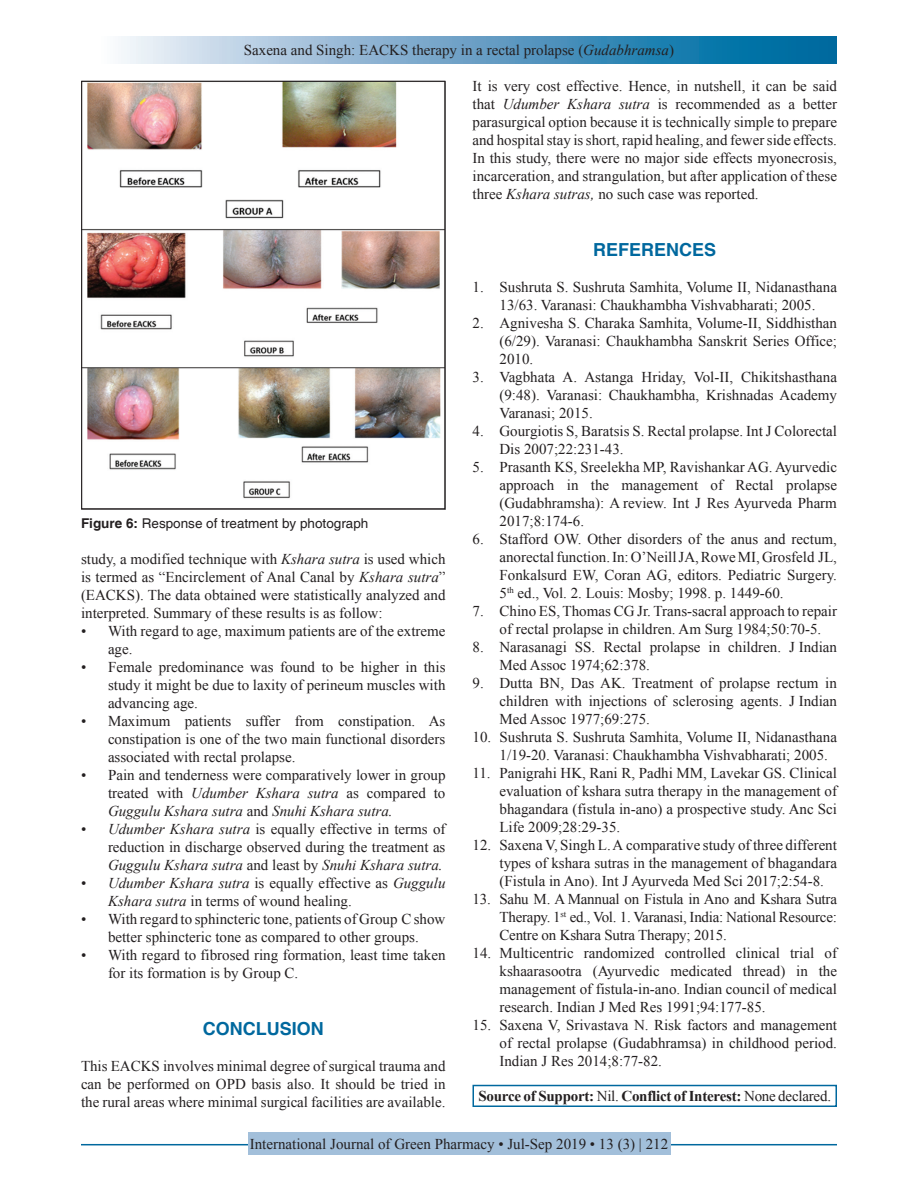
<style>
.page{position:relative;width:918px;height:1188px;background:#fff}
.page>*{position:absolute;margin:0;border:0;box-sizing:border-box;transform-origin:0 0}
.t1{font:700 18px "Helvetica";color:#00689e}
.REF{font:15px/18px "Times New Roman";color:#231f20;text-align:justify}
.L{font:15px/18px "Times New Roman";color:#231f20;text-align:justify}
.TX{font:15px/18px "Times New Roman";color:#231f20;text-align:justify}
.TX_No_After_Space{font:15px/18px "Times New Roman";color:#231f20;text-align:justify}
.LL{font:15px/18px "Times New Roman";color:#231f20}
.t2{font:700 15px "Times New Roman";letter-spacing:-.015em;color:#231f20}
.FGC{font:13.5px "Helvetica";color:#231f20}
.s1{font-style:italic}
.s2{font-weight:700}
.s3{font-weight:400}
</style>
<div class="page">
<div style="left:81px;top:37px;width:756px;height:27px;background:linear-gradient(to right,#fcf4fb,#005d99)"></div>
<hr style="left:81px;top:1144px;width:756px;height:1px;background:#00689e">
<div style="left:248px;top:1133px;width:422px;height:22px;background:#a2bfda"></div>
<img style="left:84px;top:83px;width:359px;height:416px">
<div style="left:82px;top:81px;width:363px;height:428px;border:1px solid #231f20"></div>
<div style="left:472px;top:1085px;width:365px;height:22px;border:2px solid #00689e"></div>
<p class="TX" style="left:244px;top:41px;width:432px">Saxena and Singh: EACKS therapy in a rectal prolapse (<span class="s1">Gudabhramsa</span>)</p>
<p class="FGC" style="left:81px;top:515px;width:289px"><span class="s2">Figure 6:</span> Response of treatment by photograph</p>
<p class="TX_No_After_Space" style="left:81px;top:550px;width:366px">study, a modified technique with <span class="s1">Kshara sutra</span> is used which is termed as “Encirclement of Anal Canal by <span class="s1">Kshara sutra</span>” (EACKS). The data obtained were statistically analyzed and interpreted. Summary of these results is as follow:</p>
<p class="L" style="left:108px;top:622px;width:339px;text-indent:-27px">• With regard to age, maximum patients are of the extreme age.</p>
<p class="L" style="left:108px;top:658px;width:339px;text-indent:-27px">• Female predominance was found to be higher in this study it might be due to laxity of perineum muscles with advancing age.</p>
<p class="L" style="left:108px;top:712px;width:339px;text-indent:-27px">• Maximum patients suffer from constipation. As constipation is one of the two main functional disorders associated with rectal prolapse.</p>
<p class="L" style="left:108px;top:766px;width:339px;text-indent:-27px">• Pain and tenderness were comparatively lower in group treated with <span class="s1">Udumber Kshara sutra</span> as compared to <span class="s1">Guggulu Kshara sutra</span> and <span class="s1">Snuhi Kshara sutra.</span></p>
<p class="L" style="left:108px;top:820px;width:339px;text-indent:-27px">• <span class="s1">Udumber Kshara sutra</span> is equally effective in terms of reduction in discharge observed during the treatment as <span class="s1">Guggulu Kshara sutra</span> and least by <span class="s1">Snuhi Kshara sutra.</span></p>
<p class="L" style="left:108px;top:874px;width:339px;text-indent:-27px">• <span class="s1">Udumber Kshara sutra</span> is equally effective as <span class="s1">Guggulu<br>Kshara sutra</span> in terms of wound healing.</p>
<p class="L" style="left:81px;top:910px;width:366px;text-align:center">• With regard to sphincteric tone, patients of Group C show better sphincteric tone as compared to other groups.</p>
<p class="LL" style="left:108px;top:946px;width:339px;text-indent:-27px">• With regard to fibrosed ring formation, least time taken for its formation is by Group C.</p>
<h1 class="t1" style="left:203px;top:1018px;width:122px">CONCLUSION</h1>
<p class="TX" style="left:81px;top:1057px;width:366px">This EACKS involves minimal degree of surgical trauma and can be performed on OPD basis also. It should be tried in the rural areas where minimal surgical facilities are available.</p>
<p class="TX" style="left:472px;top:77px;width:366px">It is very cost effective. Hence, in nutshell, it can be said that <span class="s1">Udumber Kshara sutra</span> is recommended as a better parasurgical option because it is technically simple to prepare and hospital stay is short, rapid healing, and fewer side effects.<br>In this study, there were no major side effects myonecrosis, incarceration, and strangulation, but after application of these three <span class="s1">Kshara sutras,</span> no such case was reported.</p>
<h1 class="t1" style="left:593px;top:239px;width:125px">REFERENCES</h1>
<p class="REF" style="left:472px;top:278px;width:366px;text-align:center">1. Sushruta S. Sushruta Samhita, Volume II, Nidanasthana<br>13/63. Varanasi: Chaukhambha Vishvabharati; 2005.</p>
<p class="REF" style="left:500px;top:314px;width:339px;text-indent:-27px">2. Agnivesha S. Charaka Samhita, Volume-II, Siddhisthan (6/29). Varanasi: Chaukhambha Sanskrit Series Office; 2010.</p>
<p class="REF" style="left:500px;top:368px;width:339px;text-indent:-27px">3. Vagbhata A. Astanga Hriday, Vol-II, Chikitshasthana (9:48). Varanasi: Chaukhambha, Krishnadas Academy Varanasi; 2015.</p>
<p class="REF" style="left:500px;top:422px;width:339px;text-indent:-27px">4. Gourgiotis S, Baratsis S. Rectal prolapse. Int J Colorectal<br>Dis 2007;22:231-43.</p>
<p class="REF" style="left:500px;top:458px;width:339px;text-indent:-27px">5. Prasanth KS, Sreelekha MP, Ravishankar AG. Ayurvedic approach in the management of Rectal prolapse (Gudabhramsha): A review. Int J Res Ayurveda Pharm 2017;8:174-6.</p>
<p class="REF" style="left:500px;top:530px;width:339px;text-indent:-27px">6. Stafford OW. Other disorders of the anus and rectum, anorectal function. In: O’Neill JA, Rowe MI, Grosfeld JL, Fonkalsurd EW, Coran AG, editors. Pediatric Surgery.<br>5<sup>th</sup> ed., Vol. 2. Louis: Mosby; 1998. p. 1449-60.</p>
<p class="REF" style="left:500px;top:602px;width:339px;text-indent:-27px">7. Chino ES, Thomas CG Jr. Trans-sacral approach to repair of rectal prolapse in children. Am Surg 1984;50:70-5.</p>
<p class="REF" style="left:500px;top:638px;width:339px;text-indent:-27px">8. Narasanagi SS. Rectal prolapse in children. J Indian<br>Med Assoc 1974;62:378.</p>
<p class="REF" style="left:500px;top:674px;width:339px;text-indent:-27px">9. Dutta BN, Das AK. Treatment of prolapse rectum in children with injections of sclerosing agents. J Indian Med Assoc 1977;69:275.</p>
<p class="REF" style="left:500px;top:728px;width:339px;text-indent:-27px">10. Sushruta S. Sushruta Samhita, Volume II, Nidanasthana<br>1/19-20. Varanasi: Chaukhambha Vishvabharati; 2005.</p>
<p class="REF" style="left:500px;top:764px;width:339px;text-indent:-27px">11. Panigrahi HK, Rani R, Padhi MM, Lavekar GS. Clinical evaluation of kshara sutra therapy in the management of bhagandara (fistula in-ano) a prospective study. Anc Sci Life 2009;28:29-35.</p>
<p class="REF" style="left:500px;top:836px;width:339px;text-indent:-27px">12. Saxena V, Singh L. A comparative study of three different types of kshara sutras in the management of bhagandara (Fistula in Ano). Int J Ayurveda Med Sci 2017;2:54-8.</p>
<p class="REF" style="left:500px;top:890px;width:339px;text-indent:-27px">13. Sahu M. A Mannual on Fistula in Ano and Kshara Sutra Therapy. 1<sup>st</sup> ed., Vol. 1. Varanasi, India: National Resource:<br>Centre on Kshara Sutra Therapy; 2015.</p>
<p class="REF" style="left:500px;top:944px;width:339px;text-indent:-27px">14. Multicentric randomized controlled clinical trial of kshaarasootra (Ayurvedic medicated thread) in the management of fistula-in-ano. Indian council of medical research. Indian J Med Res 1991;94:177-85.</p>
<p class="REF" style="left:500px;top:1016px;width:339px;text-indent:-27px">15. Saxena V, Srivastava N. Risk factors and management of rectal prolapse (Gudabhramsa) in childhood period.<br>Indian J Res 2014;8:77-82.</p>
<p class="t2" style="left:478px;top:1085px;width:354px">Source of Support: <span class="s3">Nil.</span> Conflict of Interest: <span class="s3">None declared.</span></p>
<p class="TX" style="left:250px;top:1135px;width:420px">International Journal of Green Pharmacy • Jul-Sep 2019 • 13 (3) | 212</p>
</div>
